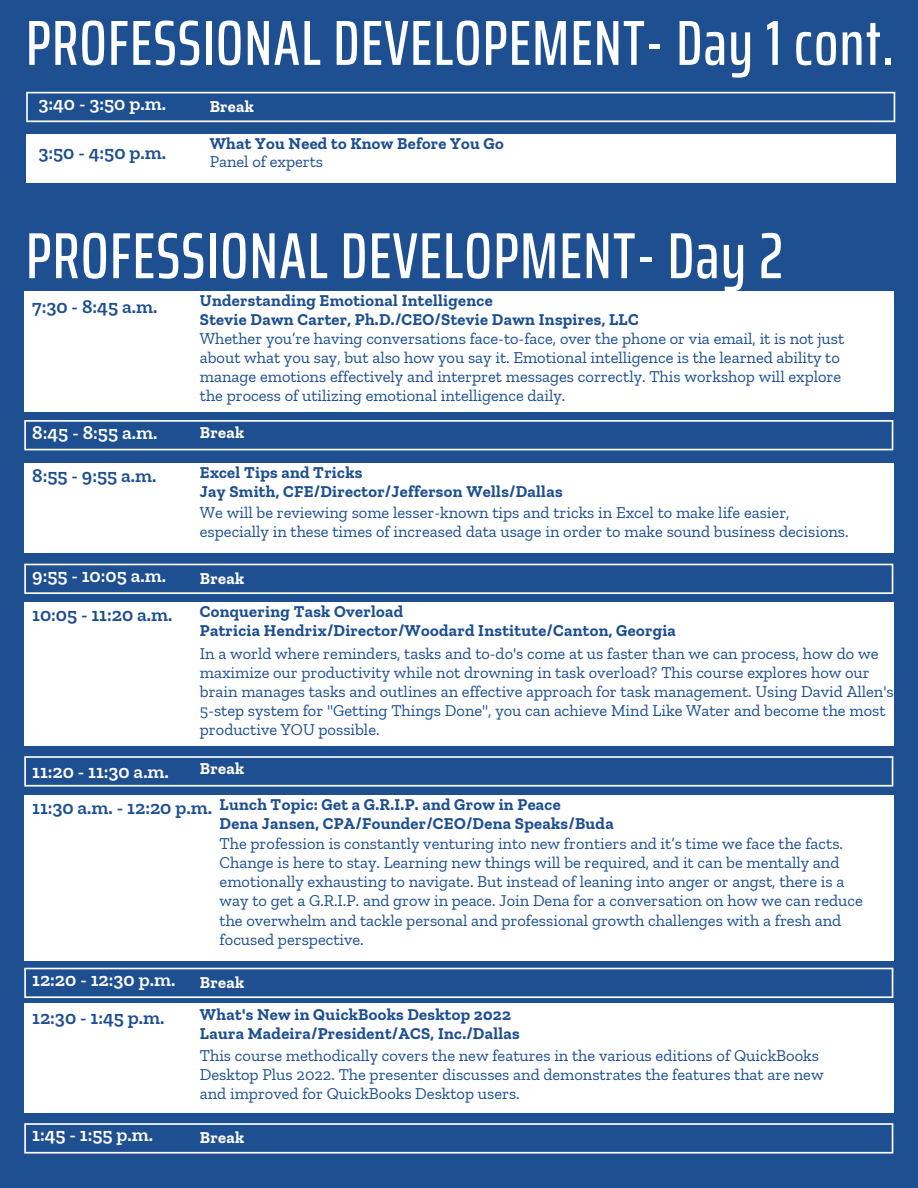
<style>
.page{position:relative;width:918px;height:1188px;background:#1d4f91}
.page>*{position:absolute;margin:0;border:0;box-sizing:border-box;transform-origin:0 0}
.t1{font:500 extra-condensed 65.25px "Saira";letter-spacing:.02em;color:#fff}
.t2{font:500 extra-condensed 63.75px "Saira";letter-spacing:.02em;color:#fff}
.t3{font:600 19.5px "Zilla Slab";color:#1d4f91}
.t4{font:600 19.5px "Zilla Slab";color:#fff}
.t5{font:16.5px/19.2px "Zilla Slab";color:#1d4f91}
.t6{font:700 16.5px "Zilla Slab";letter-spacing:.02em;color:#1d4f91}
.t7{font:700 16.5px "Zilla Slab";letter-spacing:.02em;color:#fff}
</style>
<div class="page">
<div style="left:26px;top:135px;width:870px;height:48px;background:#fff"></div>
<svg style="left:26px;top:92px;width:869px;height:30px"></svg>
<div style="left:24px;top:292px;width:870px;height:120px;background:#fff"></div>
<svg style="left:24px;top:420px;width:869px;height:30px"></svg>
<div style="left:24px;top:463px;width:870px;height:90px;background:#fff"></div>
<svg style="left:24px;top:564px;width:869px;height:30px"></svg>
<div style="left:24px;top:602px;width:870px;height:144px;background:#fff"></div>
<svg style="left:24px;top:756px;width:869px;height:31px"></svg>
<div style="left:24px;top:795px;width:870px;height:166px;background:#fff"></div>
<svg style="left:24px;top:968px;width:869px;height:30px"></svg>
<div style="left:24px;top:1003px;width:870px;height:110px;background:#fff"></div>
<svg style="left:24px;top:1123px;width:869px;height:31px"></svg>
<p class="t2" style="left:26px;top:-7px;width:870px">PROFESSIONAL DEVELOPEMENT- Day 1 cont.</p>
<p class="t4" style="left:38px;top:92px;width:129px">3:40 - 3:50 p.m.</p>
<p class="t7" style="left:210px;top:96px;width:46px">Break</p>
<p class="t3" style="left:38px;top:141px;width:129px">3:50 - 4:50 p.m.</p>
<p class="t6" style="left:210px;top:134px;width:296px">What You Need to Know Before You Go</p>
<p class="t5" style="left:210px;top:152px;width:115px">Panel of experts</p>
<p class="t1" style="left:26px;top:204px;width:759px">PROFESSIONAL DEVELOPMENT- Day 2</p>
<p class="t3" style="left:32px;top:294px;width:127px">7:30 - 8:45 a.m.</p>
<p class="t6" style="left:200px;top:291px;width:294px">Understanding Emotional Intelligence</p>
<p class="t6" style="left:200px;top:310px;width:440px">Stevie Dawn Carter, Ph.D./CEO/Stevie Dawn Inspires, LLC</p>
<p class="t5" style="left:200px;top:329px;width:646px">Whether you’re having conversations face-to-face, over the phone or via email, it is not just about what you say, but also how you say it. Emotional intelligence is the learned ability to manage emotions effectively and interpret messages correctly. This workshop will explore the process of utilizing emotional intelligence daily.</p>
<p class="t4" style="left:32px;top:420px;width:127px">8:45 - 8:55 a.m.</p>
<p class="t7" style="left:200px;top:423px;width:46px">Break</p>
<p class="t3" style="left:32px;top:463px;width:126px">8:55 - 9:55 a.m.</p>
<p class="t6" style="left:200px;top:462px;width:164px">Excel Tips and Tricks</p>
<p class="t6" style="left:200px;top:482px;width:364px">Jay Smith, CFE/Director/Jefferson Wells/Dallas</p>
<p class="t5" style="left:200px;top:502px;width:650px">We will be reviewing some lesser-known tips and tricks in Excel to make life easier, especially in these times of increased data usage in order to make sound business decisions.</p>
<p class="t4" style="left:32px;top:564px;width:135px">9:55 - 10:05 a.m.</p>
<p class="t7" style="left:200px;top:568px;width:46px">Break</p>
<p class="t3" style="left:32px;top:602px;width:142px">10:05 - 11:20 a.m.</p>
<p class="t6" style="left:200px;top:601px;width:205px">Conquering Task Overload</p>
<p class="t6" style="left:200px;top:620px;width:478px">Patricia Hendrix/Director/Woodard Institute/Canton, Georgia</p>
<p class="t5" style="left:200px;top:644px;width:695px">In a world where reminders, tasks and to-do's come at us faster than we can process, how do we maximize our productivity while not drowning in task overload? This course explores how our brain manages tasks and outlines an effective approach for task management. Using David Allen's 5-step system for "Getting Things Done", you can achieve Mind Like Water and become the most productive YOU possible.</p>
<p class="t4" style="left:32px;top:760px;width:138px">11:20 - 11:30 a.m.</p>
<p class="t7" style="left:200px;top:759px;width:46px">Break</p>
<p class="t3" style="left:32px;top:795px;width:181px">11:30 a.m. - 12:20 p.m.</p>
<p class="t6" style="left:220px;top:795px;width:343px">Lunch Topic: Get a G.R.I.P. and Grow in Peace</p>
<p class="t6" style="left:220px;top:814px;width:396px">Dena Jansen, CPA/Founder/CEO/Dena Speaks/Buda</p>
<p class="t5" style="left:220px;top:834px;width:645px">The profession is constantly venturing into new frontiers and it’s time we face the facts.<br>Change is here to stay. Learning new things will be required, and it can be mentally and emotionally exhausting to navigate. But instead of leaning into anger or angst, there is a way to get a G.R.I.P. and grow in peace. Join Dena for a conversation on how we can reduce the overwhelm and tackle personal and professional growth challenges with a fresh and focused perspective.</p>
<p class="t4" style="left:32px;top:968px;width:145px">12:20 - 12:30 p.m.</p>
<p class="t7" style="left:200px;top:972px;width:46px">Break</p>
<p class="t3" style="left:32px;top:1005px;width:134px">12:30 - 1:45 p.m.</p>
<p class="t6" style="left:200px;top:1004px;width:313px">What's New in QuickBooks Desktop 2022</p>
<p class="t6" style="left:200px;top:1023px;width:321px">Laura Madeira/President/ACS, Inc./Dallas</p>
<p class="t5" style="left:200px;top:1046px;width:625px">This course methodically covers the new features in the various editions of QuickBooks<br>Desktop Plus 2022. The presenter discusses and demonstrates the features that are new and improved for QuickBooks Desktop users.</p>
<p class="t4" style="left:32px;top:1123px;width:122px">1:45 - 1:55 p.m.</p>
<p class="t7" style="left:200px;top:1128px;width:46px">Break</p>
</div>
